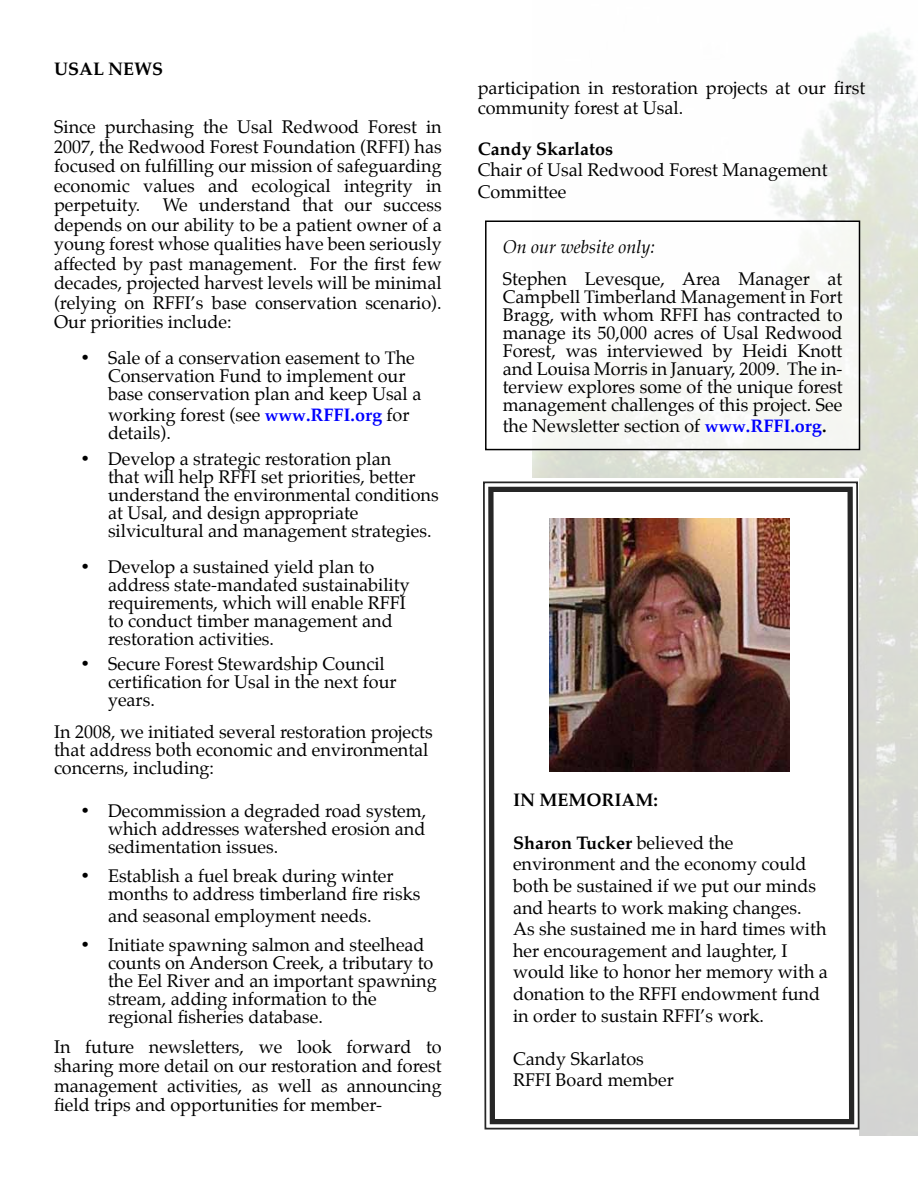
<style>
.page{position:relative;width:918px;height:1188px;background:#fff}
.page>*{position:absolute;margin:0;border:0;box-sizing:border-box;transform-origin:0 0}
.t1{font:18px/18px "Palatino";color:#000}
.t2{font:700 18px "Palatino";color:#000}
.t3{font:italic 18px "Palatino";color:#000}
.s1{font-weight:700;font-size:16.5px;color:#00f}
.s2{font-weight:700;color:#00f}
.s3{font-weight:700}
</style>
<div class="page">
<img style="left:860px;top:32px;width:58px;height:1104px">
<svg style="left:483px;top:37px;width:377px;height:1099px"></svg>
<svg style="left:486px;top:484px;width:371px;height:643px"></svg>
<img style="left:550px;top:519px;width:240px;height:253px">
<div style="left:482px;top:222px;width:378px;height:228px;background:#fff"></div>
<div style="left:485px;top:220px;width:375px;height:230px;border:2px solid #000"></div>
<p class="t2" style="left:54px;top:53px;width:111px">USAL NEWS</p>
<p class="t1" style="left:54px;top:117px;width:389px;line-height:19.5px;text-align:justify">Since purchasing the Usal Redwood Forest in 2007, the Redwood Forest Foundation (RFFI) has focused on fulfilling our mission of safeguarding economic values and ecological integrity in perpetuity. We understand that our success depends on our ability to be a patient owner of a young forest whose qualities have been seriously affected by past management. For the first few decades, projected harvest levels will be minimal (relying on RFFI’s base conservation scenario).<br>Our priorities include:</p>
<p class="t1" style="left:108px;top:349px;width:315px;text-indent:-27px">• Sale of a conservation easement to The<br>Conservation Fund to implement our base conservation plan and keep Usal a</p>
<p class="t1" style="left:108px;top:406px;width:303px">working forest (see <span class="s1">www</span><span class="s2">.RFFI.org</span> for details).</p>
<p class="t1" style="left:108px;top:449px;width:332px;text-indent:-27px">• Develop a strategic restoration plan<br>that will help RFFI set priorities, better understand the environmental conditions at Usal, and design appropriate silvicultural and management strategies.</p>
<p class="t1" style="left:108px;top:557px;width:303px;text-indent:-27px">• Develop a sustained yield plan to address state-mandated sustainability requirements, which will enable RFFI to conduct timber management and restoration activities.</p>
<p class="t1" style="left:108px;top:654px;width:290px;text-indent:-27px">• Secure Forest Stewardship Council certification for Usal in the next four years.</p>
<p class="t1" style="left:54px;top:723px;width:380px">In 2008, we initiated several restoration projects that address both economic and environmental concerns, including:</p>
<p class="t1" style="left:108px;top:802px;width:320px;text-align:justify;text-indent:-27px">• Decommission a degraded road system, which addresses watershed erosion and sedimentation issues.</p>
<p class="t1" style="left:108px;top:867px;width:314px;text-indent:-27px">• Establish a fuel break during winter months to address timberland fire risks</p>
<p class="t1" style="left:108px;top:906px;width:265px">and seasonal employment needs.</p>
<p class="t1" style="left:108px;top:935px;width:330px;text-indent:-27px">• Initiate spawning salmon and steelhead counts on Anderson Creek, a tributary to the Eel River and an important spawning stream, adding information to the regional fisheries database.</p>
<p class="t1" style="left:54px;top:1037px;width:389px;line-height:19.5px;text-align:justify">In future newsletters, we look forward to sharing more detail on our restoration and forest management activities, as well as announcing field trips and opportunities for member-</p>
<p class="t1" style="left:478px;top:78px;width:389px;line-height:19.5px">participation in restoration projects at our first community forest at Usal.</p>
<p class="t2" style="left:478px;top:133px;width:137px">Candy Skarlatos</p>
<p class="t1" style="left:478px;top:159px;width:351px;line-height:21.6px">Chair of Usal Redwood Forest Management<br>Committee</p>
<p class="t3" style="left:503px;top:233px;width:154px">On our website only:</p>
<p class="t1" style="left:503px;top:270px;width:341px;text-align:justify">Stephen Levesque, Area Manager at Campbell Timberland Management in Fort Bragg, with whom RFFI has contracted to manage its 50,000 acres of Usal Redwood Forest, was interviewed by Heidi Knott and Louisa Morris in January, 2009. The in&shy;terview explores some of the unique forest management challenges of this project. See</p>
<p class="t1" style="left:503px;top:417px;width:325px">the Newsletter section of <span class="s1">www</span><span class="s2">.RFFI.org</span><span class="s3">.</span></p>
<p class="t2" style="left:513px;top:784px;width:146px">IN MEMORIAM:</p>
<p class="t1" style="left:513px;top:832px;width:316px;line-height:21.6px"><span class="s3">Sharon Tucker</span> believed the environment and the economy could both be sustained if we put our minds and hearts to work making changes.<br>As she sustained me in hard times with her encouragement and laughter, I would like to honor her memory with a donation to the RFFI endowment fund in order to sustain RFFI’s work.</p>
<p class="t1" style="left:513px;top:1048px;width:162px;line-height:21.6px">Candy Skarlatos<br>RFFI Board member</p>
</div>
